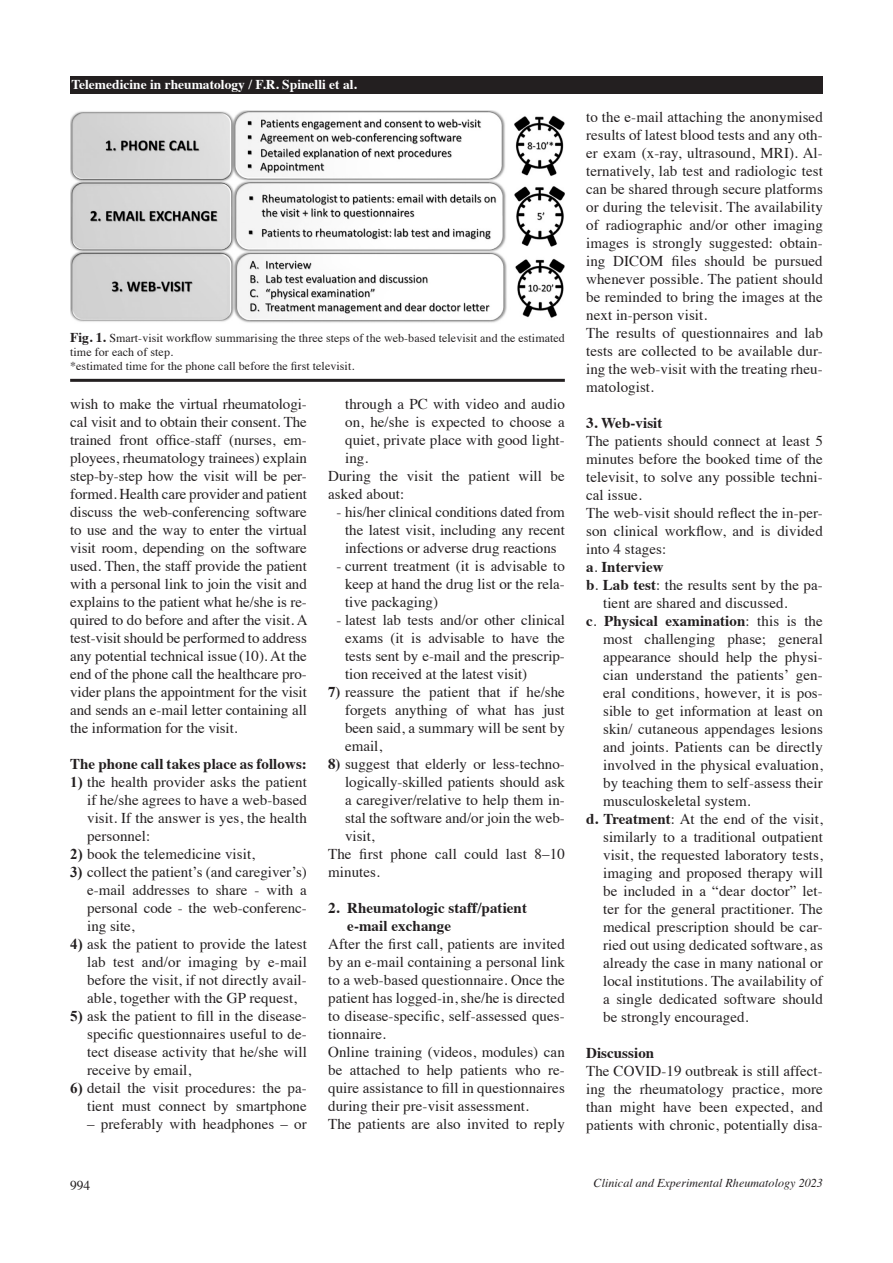
<style>
.page{position:relative;width:893px;height:1263px;background:#fff}
.page>*{position:absolute;margin:0;border:0;box-sizing:border-box;transform-origin:0 0}
.List_Paragraph{font:15px/18px "Times";letter-spacing:.005em;color:#231f20;text-align:justify}
.List_Paragraph-2{font:700 15px "Times";letter-spacing:.005em;color:#231f20}
.t1{font:700 13.5px "Times";color:#fff}
.t2{font:13.5px "Times";color:#231f20}
.t3{font:12px/14.2px "Times";letter-spacing:.005em;color:#231f20}
.t4{font:italic 12px "Times";letter-spacing:.005em;color:#231f20}
.s1{font-weight:700;font-size:13.5px}
.s2{font-family:"Times New Roman";font-weight:700}
.s3{font-weight:700}
.s4{font-weight:400}
</style>
<div class="page">
<div style="left:70px;top:77px;width:753px;height:17px;background:#231f20"></div>
<hr style="left:70px;top:379px;width:495px;height:3px;background:#231f20">
<img style="left:70px;top:111px;width:495px;height:212px">
<p class="t1" style="left:71px;top:71px;width:287px">Telemedicine in rheumatology / F.R. Spinelli et al.</p>
<p class="t3" style="left:70px;top:330px;width:496px"><span class="s1">Fig. 1.</span> Smart-visit workflow summarising the three steps of the web-based televisit and the estimated time for each of step.</p>
<p class="t3" style="left:70px;top:358px;width:286px">*estimated time for the phone call before the first televisit.</p>
<p class="List_Paragraph" style="left:70px;top:393px;width:239px">wish to make the virtual rheumatologi&shy;cal visit and to obtain their consent. The trained front office-staff (nurses, em&shy;ployees, rheumatology trainees) explain step-by-step how the visit will be per&shy;formed. Health care provider and patient discuss the web-conferencing software to use and the way to enter the virtual visit room, depending on the software used. Then, the staff provide the patient with a personal link to join the visit and explains to the patient what he/she is re&shy;quired to do before and after the visit. A test-visit should be performed to address any potential technical issue (10). At the end of the phone call the healthcare pro&shy;vider plans the appointment for the visit and sends an e-mail letter containing all the information for the visit.</p>
<p class="List_Paragraph-2" style="left:70px;top:749px;width:238px">The phone call takes place as follows:</p>
<p class="List_Paragraph" style="left:87px;top:771px;width:221px;text-indent:-17px"><span class="s2">1)</span> the health provider asks the patient if he/she agrees to have a web-based visit. If the answer is yes, the health personnel:</p>
<p class="List_Paragraph" style="left:70px;top:843px;width:186px"><span class="s2">2)</span> book the telemedicine visit,</p>
<p class="List_Paragraph" style="left:87px;top:861px;width:221px;text-indent:-17px"><span class="s2">3)</span> collect the patient’s (and caregiver’s) e-mail addresses to share - with a personal code - the web-conferenc&shy;ing site,</p>
<p class="List_Paragraph" style="left:87px;top:933px;width:221px;text-indent:-17px"><span class="s2">4)</span> ask the patient to provide the latest lab test and/or imaging by e-mail before the visit, if not directly avail&shy;able, together with the GP request,</p>
<p class="List_Paragraph" style="left:87px;top:1005px;width:221px;text-indent:-17px"><span class="s2">5)</span> ask the patient to fill in the disease&shy;specific questionnaires useful to de&shy;tect disease activity that he/she will receive by email,</p>
<p class="List_Paragraph" style="left:70px;top:1077px;width:238px;text-align:right"><span class="s2">6)</span> detail the visit procedures: the pa&shy;tient must connect by smartphone</p>
<p class="List_Paragraph" style="left:87px;top:1113px;width:221px">– preferably with headphones – or</p>
<p class="List_Paragraph" style="left:345px;top:393px;width:221px">through a PC with video and audio on, he/she is expected to choose a quiet, private place with good light&shy;ing.</p>
<p class="List_Paragraph" style="left:328px;top:465px;width:238px">During the visit the patient will be asked about:</p>
<p class="List_Paragraph" style="left:337px;top:501px;width:230px;text-align:center">- his/her clinical conditions dated from the latest visit, including any recent infections or adverse drug reactions</p>
<p class="List_Paragraph" style="left:345px;top:555px;width:221px;text-indent:-9px">- current treatment (it is advisable to keep at hand the drug list or the rela&shy;tive packaging)</p>
<p class="List_Paragraph" style="left:345px;top:609px;width:221px;text-indent:-9px">- latest lab tests and/or other clinical exams (it is advisable to have the tests sent by e-mail and the prescrip&shy;tion received at the latest visit)</p>
<p class="List_Paragraph" style="left:345px;top:681px;width:221px;text-indent:-17px"><span class="s3">7)</span> reassure the patient that if he/she forgets anything of what has just been said, a summary will be sent by email,</p>
<p class="List_Paragraph" style="left:345px;top:753px;width:221px;text-indent:-17px"><span class="s3">8)</span> suggest that elderly or less-techno&shy;logically-skilled patients should ask a caregiver/relative to help them in&shy;stal the software and/or join the web&shy;visit,</p>
<p class="List_Paragraph" style="left:328px;top:843px;width:238px">The first phone call could last 8–10 minutes.</p>
<p class="List_Paragraph-2" style="left:328px;top:893px;width:200px">2. Rheumatologic staff/patient</p>
<p class="List_Paragraph-2" style="left:347px;top:911px;width:105px">e-mail exchange</p>
<p class="List_Paragraph" style="left:328px;top:933px;width:238px">After the first call, patients are invited by an e-mail containing a personal link to a web-based questionnaire. Once the patient has logged-in, she/he is directed to disease-specific, self-assessed ques&shy;tionnaire.</p>
<p class="List_Paragraph" style="left:328px;top:1041px;width:238px">Online training (videos, modules) can be attached to help patients who re&shy;quire assistance to fill in questionnaires during their pre-visit assessment.</p>
<p class="List_Paragraph" style="left:328px;top:1113px;width:238px">The patients are also invited to reply</p>
<p class="List_Paragraph" style="left:586px;top:106px;width:238px">to the e-mail attaching the anonymised results of latest blood tests and any oth&shy;er exam (x-ray, ultrasound, MRI). Al&shy;ternatively, lab test and radiologic test can be shared through secure platforms or during the televisit. The availability of radiographic and/or other imaging images is strongly suggested: obtain&shy;ing DICOM files should be pursued whenever possible. The patient should be reminded to bring the images at the next in-person visit.</p>
<p class="List_Paragraph" style="left:586px;top:322px;width:238px">The results of questionnaires and lab tests are collected to be available dur&shy;ing the web-visit with the treating rheu&shy;matologist.</p>
<p class="List_Paragraph-2" style="left:586px;top:408px;width:78px">3. Web-visit</p>
<p class="List_Paragraph" style="left:586px;top:430px;width:238px">The patients should connect at least 5 minutes before the booked time of the televisit, to solve any possible techni&shy;cal issue.</p>
<p class="List_Paragraph" style="left:586px;top:502px;width:238px">The web-visit should reflect the in-per&shy;son clinical workflow, and is divided into 4 stages:</p>
<p class="List_Paragraph-2" style="left:586px;top:552px;width:79px">a<span class="s4">.</span> Interview</p>
<p class="List_Paragraph" style="left:603px;top:574px;width:221px;text-indent:-17px"><span class="s3">b</span>. <span class="s3">Lab test</span>: the results sent by the pa&shy;tient are shared and discussed.</p>
<p class="List_Paragraph" style="left:603px;top:610px;width:221px;text-indent:-17px"><span class="s3">c</span>. <span class="s3">Physical examination</span>: this is the most challenging phase; general appearance should help the physi&shy;cian understand the patients’ gen&shy;eral conditions, however, it is pos&shy;sible to get information at least on skin/ cutaneous appendages lesions and joints. Patients can be directly involved in the physical evaluation, by teaching them to self-assess their musculoskeletal system.</p>
<p class="List_Paragraph" style="left:603px;top:808px;width:221px;text-indent:-17px"><span class="s3">d. Treatment</span>: At the end of the visit, similarly to a traditional outpatient visit, the requested laboratory tests, imaging and proposed therapy will be included in a “dear doctor” let&shy;ter for the general practitioner. The medical prescription should be car&shy;ried out using dedicated software, as already the case in many national or local institutions. The availability of a single dedicated software should be strongly encouraged.</p>
<p class="List_Paragraph-2" style="left:586px;top:1038px;width:70px">Discussion</p>
<p class="List_Paragraph" style="left:586px;top:1060px;width:238px">The COVID-19 outbreak is still affect&shy;ing the rheumatology practice, more than might have been expected, and patients with chronic, potentially disa-</p>
<p class="t2" style="left:70px;top:1172px;width:22px">994</p>
<p class="t4" style="left:594px;top:1173px;width:231px">Clinical and Experimental Rheumatology 2023</p>
</div>
